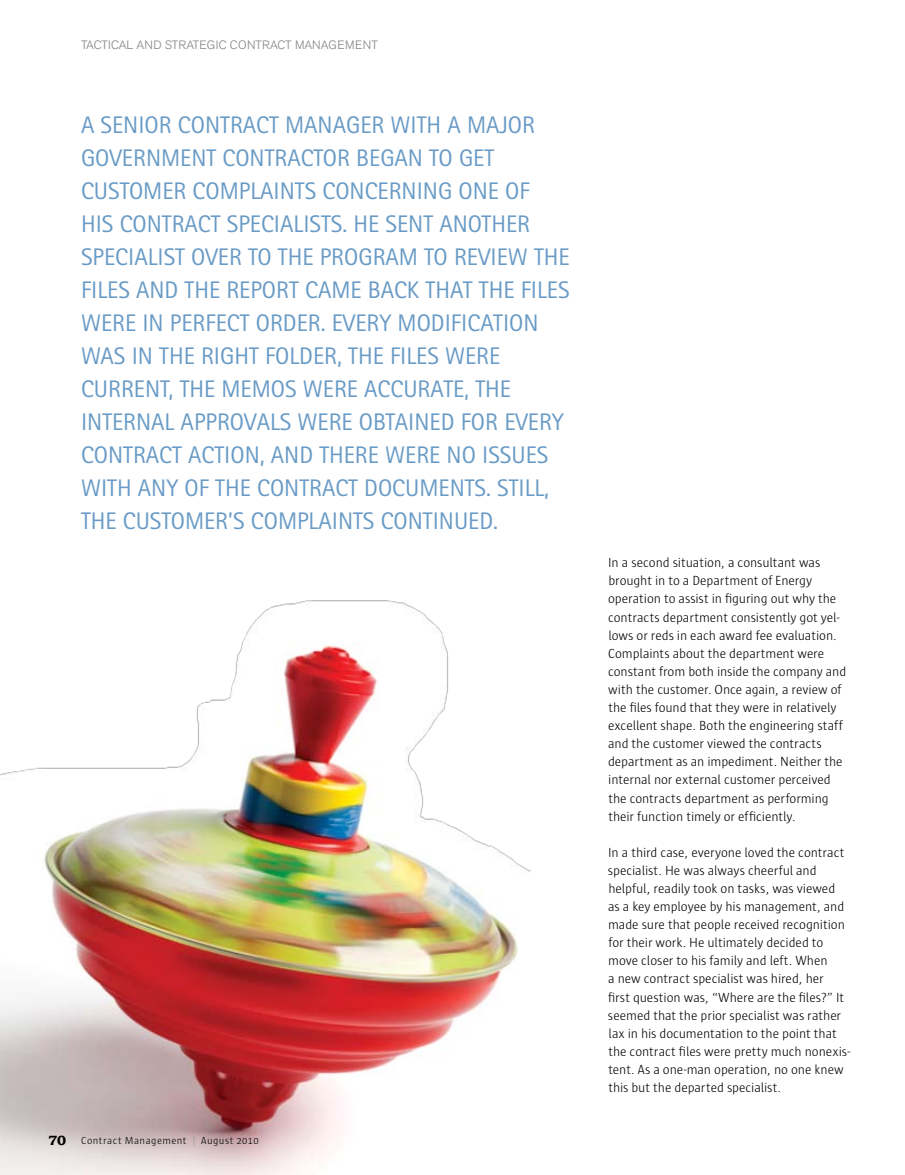
<style>
.page{position:relative;width:905px;height:1175px;background:#fff}
.page>*{position:absolute;margin:0;border:0;box-sizing:border-box;transform-origin:0 0}
.t1{font:24px/33px "Rotis Sans Serif";color:#699bc6}
.t2{font:300 13.5px/18.1px "Sun";letter-spacing:-.005em;color:#000}
.t3{font:300 12px "Akzidenz Grotesk BE";color:#808285}
.t4{font:300 10.5px "Sun";letter-spacing:.04em;color:#000}
.s1{font-family:"Bookman";font-weight:600;font-size:13.5px}
.s2{color:#939598}
</style>
<div class="page">
<img style="left:0;top:600px;width:530px;height:574px">
<p class="t3" style="left:81px;top:39px;width:298px">TACTICAL AND STRATEGIC CONTRACT MANAGEMENT</p>
<p class="t1" style="left:81px;top:108px;width:490px">A SENIOR CONTRACT MANAGER WITH A MAJOR GOVERNMENT CONTRACTOR BEGAN TO GET CUSTOMER COMPLAINTS CONCERNING ONE OF<br>HIS CONTRACT SPECIALISTS. H E SENT ANOTHER SPECIALIST OVER TO THE PROGRAM TO REVIEW THE FILES AND THE REPORT CAME BACK THAT THE FILES WERE IN PERFECT ORDER. EVERY MODIFICATION WAS IN THE RIGHT FOLDER, THE FILES WERE CURRENT, THE MEMOS WERE ACCURATE, THE INTERNAL APPROVALS WERE OBTAINED FOR EVERY CONTRACT ACTION, AND THERE WERE NO ISSUES WITH ANY OF THE CONTRACT DOCUMENTS. STILL, THE CUSTOMER’S COMPLAINTS CONTINUED.</p>
<p class="t4" style="left:48px;top:1134px;width:212px"><span class="s1">70</span> Contract Management <span class="s2">|</span> August 2010</p>
<p class="t2" style="left:608px;top:553px;width:240px">In a second situation, a consultant was brought in to a Department of Energy operation to assist in figuring out why the contracts department consistently got yel&shy;lows or reds in each award fee evaluation.<br>Complaints about the department were constant from both inside the company and with the customer. Once again, a review of the files found that they were in relatively excellent shape. Both the engineering staff and the customer viewed the contracts department as an impediment. Neither the internal nor external customer perceived the contracts department as performing their function timely or efficiently.</p>
<p class="t2" style="left:608px;top:843px;width:244px">In a third case, everyone loved the contract specialist. He was always cheerful and helpful, readily took on tasks, was viewed<br>as a key employee by his management, and made sure that people received recognition for their work. He ultimately decided to move closer to his family and left. When<br>a new contract specialist was hired, her<br>first question was, “Where are the files?” It seemed that the prior specialist was rather lax in his documentation to the point that the contract files were pretty much nonexis&shy;tent. As a one-man operation, no one knew this but the departed specialist.</p>
</div>
